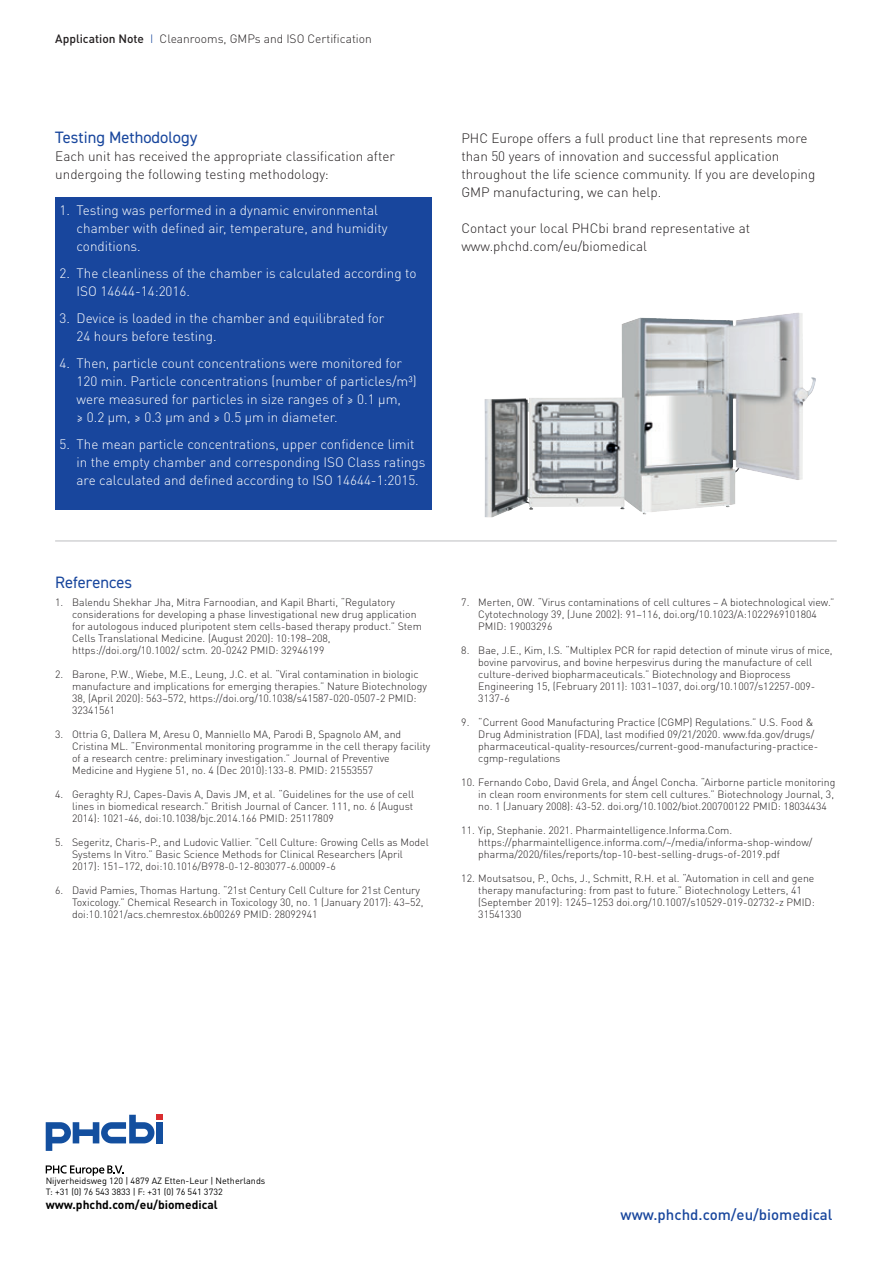
<style>
.page{position:relative;width:893px;height:1263px;background:#fff}
.page>*{position:absolute;margin:0;border:0;box-sizing:border-box;transform-origin:0 0}
.t1{font:16.5px "DIN2014";color:#18469d}
.t2{font:500 15px "DIN Pro";color:#18469d}
.t3{font:300 13.5px/18px "DIN Pro";color:#fff}
.t4{font:300 13.5px/18px "DIN Pro";color:#231f20}
.t5{font:300 12px "DIN Pro";color:#231f20}
.t6{font:700 12px "DINOT";color:#000}
.t7{font:300 10.5px/12px "DIN Pro";color:#231f20}
.t8{font:9px/10.8px "DINOT";color:#000}
.s1{font-family:"DINOT";font-weight:500}
.s2{color:#18469d}
</style>
<div class="page">
<svg style="left:46px;top:1115px;width:117px;height:36px"></svg>
<svg style="left:46px;top:1165px;width:78px;height:11px"></svg>
<hr style="left:55px;top:541px;width:782px;height:1px;background:#bcbdc0">
<div style="left:55px;top:197px;width:377px;height:312px;background:#18469d"></div>
<svg style="left:621px;top:313px;width:182px;height:202px"></svg>
<img style="left:731px;top:377px;width:85px;height:128px">
<img style="left:484px;top:397px;width:141px;height:121px">
<p class="t5" style="left:55px;top:35px;width:318px"><span class="s1">Application Note</span> <span class="s2">I</span> Cleanrooms, GMPs and ISO Certification</p>
<p class="t1" style="left:55px;top:132px;width:144px">Testing Methodology</p>
<p class="t4" style="left:55px;top:149px;width:341px">Each unit has received the appropriate classification after undergoing the following testing methodology:</p>
<p class="t3" style="left:77px;top:203px;width:313px;text-indent:-17px">1. Testing was performed in a dynamic environmental chamber with defined air, temperature, and humidity conditions.</p>
<p class="t3" style="left:77px;top:266px;width:341px;text-indent:-17px">2. The cleanliness of the chamber is calculated according to<br>ISO 14644-14:2016.</p>
<p class="t3" style="left:77px;top:311px;width:309px;text-indent:-17px">3. Device is loaded in the chamber and equilibrated for<br>24 hours before testing.</p>
<p class="t3" style="left:77px;top:356px;width:341px;text-indent:-17px">4. Then, particle count concentrations were monitored for 120 min. Particle concentrations (number of particles/m³) were measured for particles in size ranges of ≥ 0.1 μm,<br>≥ 0.2 μm, ≥ 0.3 μm and ≥ 0.5 μm in diameter.</p>
<p class="t3" style="left:77px;top:437px;width:350px;text-indent:-17px">5. The mean particle concentrations, upper confidence limit in the empty chamber and corresponding ISO Class ratings are calculated and defined according to ISO 14644-1:2015.</p>
<p class="t4" style="left:461px;top:131px;width:356px">PHC Europe offers a full product line that represents more than 50 years of innovation and successful application throughout the life science community. If you are developing GMP manufacturing, we can help.</p>
<p class="t4" style="left:461px;top:221px;width:290px">Contact your local PHCbi brand representative at www.phchd.com/eu/biomedical</p>
<p class="t1" style="left:55px;top:576px;width:79px">References</p>
<p class="t7" style="left:72px;top:598px;width:351px;text-indent:-17px">1. Balendu Shekhar Jha, Mitra Farnoodian, and Kapil Bharti, “Regulatory considerations for developing a phase Iinvestigational new drug application for autologous induced pluripotent stem cells-based therapy product.” Stem Cells Translational Medicine. (August 2020): 10:198–208, https://doi.org/10.1002/ sctm. 20-0242 PMID: 32946199</p>
<p class="t7" style="left:72px;top:670px;width:356px;text-indent:-17px">2. Barone, P.W., Wiebe, M.E., Leung, J.C. et al. “Viral contamination in biologic manufacture and implications for emerging therapies.” Nature Biotechnology 38, (April 2020): 563–572, https://doi.org/10.1038/s41587-020-0507-2 PMID:<br>32341561</p>
<p class="t7" style="left:72px;top:730px;width:360px;text-indent:-17px">3. Ottria G, Dallera M, Aresu O, Manniello MA, Parodi B, Spagnolo AM, and Cristina ML. “Environmental monitoring programme in the cell therapy facility of a research centre: preliminary investigation.” Journal of Preventive Medicine and Hygiene 51, no. 4 (Dec 2010):133-8. PMID: 21553557</p>
<p class="t7" style="left:72px;top:790px;width:344px;text-align:justify;text-indent:-17px">4. Geraghty RJ, Capes-Davis A, Davis JM, et al. “Guidelines for the use of cell lines in biomedical research.” British Journal of Cancer. 111, no. 6 (August 2014): 1021-46, doi:10.1038/bjc.2014.166 PMID: 25117809</p>
<p class="t7" style="left:72px;top:838px;width:358px;text-indent:-17px">5. Segeritz, Charis-P., and Ludovic Vallier. “Cell Culture: Growing Cells as Model<br>Systems In Vitro.” Basic Science Methods for Clinical Researchers (April<br>2017): 151–172, doi:10.1016/B978-0-12-803077-6.00009-6</p>
<p class="t7" style="left:72px;top:886px;width:353px;text-indent:-17px">6. David Pamies, Thomas Hartung. “21st Century Cell Culture for 21st Century<br>Toxicology.” Chemical Research in Toxicology 30, no. 1 (January 2017): 43–52, doi:10.1021/acs.chemrestox.6b00269 PMID: 28092941</p>
<p class="t7" style="left:478px;top:598px;width:358px;text-indent:-17px">7. Merten, OW. “Virus contaminations of cell cultures – A biotechnological view.”<br>Cytotechnology 39, (June 2002): 91–116, doi.org/10.1023/A:1022969101804<br>PMID: 19003296</p>
<p class="t7" style="left:478px;top:646px;width:356px;text-indent:-17px">8. Bae, J.E., Kim, I.S. “Multiplex PCR for rapid detection of minute virus of mice, bovine parvovirus, and bovine herpesvirus during the manufacture of cell culture-derived biopharmaceuticals.” Biotechnology and Bioprocess Engineering 15, (February 2011): 1031–1037, doi.org/10.1007/s12257-009- 3137-6</p>
<p class="t7" style="left:478px;top:718px;width:341px;text-indent:-17px">9. “Current Good Manufacturing Practice (CGMP) Regulations.” U.S. Food &amp; Drug Administration (FDA), last modified 09/21/2020. www.fda.gov/drugs/ pharmaceutical-quality-resources/current-good-manufacturing-practice&shy;cgmp-regulations</p>
<p class="t7" style="left:478px;top:778px;width:359px;text-indent:-17px">10. Fernando Cobo, David Grela, and Ángel Concha. “Airborne particle monitoring in clean room environments for stem cell cultures.” Biotechnology Journal, 3, no. 1 (January 2008): 43-52. doi.org/10.1002/biot.200700122 PMID: 18034434</p>
<p class="t7" style="left:461px;top:826px;width:272px">11. Yip, Stephanie. 2021. Pharmaintelligence.Informa.Com.</p>
<p class="t7" style="left:478px;top:838px;width:336px">https://pharmaintelligence.informa.com/~/media/informa-shop-window/ pharma/2020/files/reports/top-10-best-selling-drugs-of-2019.pdf</p>
<p class="t7" style="left:478px;top:874px;width:338px;text-indent:-17px">12. Moutsatsou, P., Ochs, J., Schmitt, R.H. et al. “Automation in cell and gene therapy manufacturing: from past to future.” Biotechnology Letters, 41 (September 2019): 1245–1253 doi.org/10.1007/s10529-019-02732-z PMID:<br>31541330</p>
<p class="t8" style="left:46px;top:1176px;width:221px">Nijverheidsweg 120 | 4879 AZ Etten-Leur | Netherlands<br>T: +31 (0) 76 543 3833 | F: +31 (0) 76 541 3732</p>
<p class="t6" style="left:46px;top:1198px;width:174px">www.phchd.com/eu/biomedical</p>
<p class="t2" style="left:621px;top:1209px;width:213px">www.phchd.com/eu/biomedical</p>
</div>
